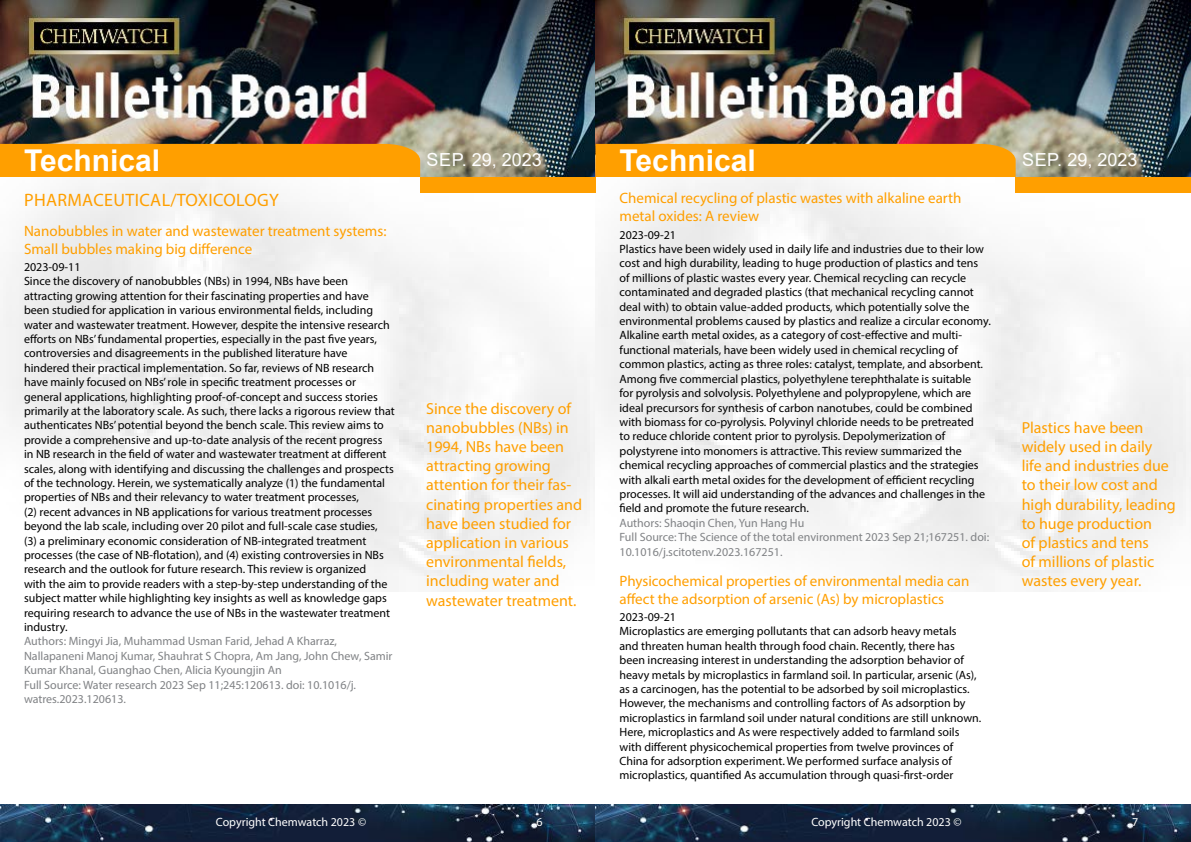
<style>
.page{position:relative;width:1191px;height:842px;background:#fff}
.page>*{position:absolute;margin:0;border:0;box-sizing:border-box;transform-origin:0 0}
.t1{font:700 30px "Arial";color:#fff}
.t2{font:18px "Myriad Pro";letter-spacing:.02em;color:#ff9f00}
.t3{font:18px "Arial";color:#fff}
.t4{font:16px/19.2px "Myriad Pro";color:#ff9f00}
.t5{font:15px/18px "Myriad Pro";color:#ff9f00}
.t6{font:12px/14.4px "Myriad Pro";color:#000}
.t7{font:12px/14.4px "Myriad Pro";color:#808285}
.t8{font:12px "Myriad Pro";color:#fff}
</style>
<div class="page">
<img style="left:0;top:0;width:1191px;height:592px">
<div style="left:420px;top:177px;width:175px;height:15px;background:#ff9f00"></div>
<div style="left:1015px;top:177px;width:176px;height:15px;background:#ff9f00"></div>
<div style="left:0;top:144px;width:420px;height:33px;background:#ff9f00"></div>
<div style="left:595px;top:144px;width:420px;height:33px;background:#ff9f00"></div>
<img style="left:0;top:804px;width:1191px;height:38px">
<h1 class="t1" style="left:24px;top:139px;width:138px">Technical</h1>
<h1 class="t1" style="left:619px;top:139px;width:138px">Technical</h1>
<h2 class="t2" style="left:24px;top:188px;width:256px">PHARMACEUTICAL/TOXICOLOGY</h2>
<p class="t5" style="left:24px;top:221px;width:364px">Nanobubbles in water and wastewater treatment systems:<br>Small bubbles making big difference</p>
<p class="t6" style="left:24px;top:259px;width:372px">2023-09-11<br>Since the discovery of nanobubbles (NBs) in 1994, NBs have been attracting growing attention for their fascinating properties and have been studied for application in various environmental fields, including water and wastewater treatment. However, despite the intensive research efforts on NBs’ fundamental properties, especially in the past five years, controversies and disagreements in the published literature have hindered their practical implementation. So far, reviews of NB research have mainly focused on NBs’ role in specific treatment processes or general applications, highlighting proof-of-concept and success stories primarily at the laboratory scale. As such, there lacks a rigorous review that authenticates NBs’ potential beyond the bench scale. This review aims to provide a comprehensive and up-to-date analysis of the recent progress in NB research in the field of water and wastewater treatment at different scales, along with identifying and discussing the challenges and prospects of the technology. Herein, we systematically analyze (1) the fundamental properties of NBs and their relevancy to water treatment processes,<br>(2) recent advances in NB applications for various treatment processes beyond the lab scale, including over 20 pilot and full-scale case studies,<br>(3) a preliminary economic consideration of NB-integrated treatment processes (the case of NB-flotation), and (4) existing controversies in NBs research and the outlook for future research. This review is organized<br>with the aim to provide readers with a step-by-step understanding of the subject matter while highlighting key insights as well as knowledge gaps requiring research to advance the use of NBs in the wastewater treatment industry.</p>
<p class="t7" style="left:24px;top:634px;width:370px">Authors: Mingyi Jia, Muhammad Usman Farid, Jehad A Kharraz, Nallapaneni Manoj Kumar, Shauhrat S Chopra, Am Jang, John Chew, Samir Kumar Khanal, Guanghao Chen, Alicia Kyoungjin An<br>Full Source: Water research 2023 Sep 11;245:120613. doi: 10.1016/j. watres.2023.120613.</p>
<h2 class="t3" style="left:426px;top:148px;width:117px">Sep. 29, 2023</h2>
<h2 class="t3" style="left:1022px;top:148px;width:117px">Sep. 29, 2023</h2>
<p class="t5" style="left:619px;top:189px;width:343px">Chemical recycling of plastic wastes with alkaline earth metal oxides: A review</p>
<p class="t6" style="left:619px;top:227px;width:373px">2023-09-21<br>Plastics have been widely used in daily life and industries due to their low cost and high durability, leading to huge production of plastics and tens of millions of plastic wastes every year. Chemical recycling can recycle contaminated and degraded plastics (that mechanical recycling cannot deal with) to obtain value-added products, which potentially solve the environmental problems caused by plastics and realize a circular economy.<br>Alkaline earth metal oxides, as a category of cost-effective and multi&shy;functional materials, have been widely used in chemical recycling of common plastics, acting as three roles: catalyst, template, and absorbent.<br>Among five commercial plastics, polyethylene terephthalate is suitable<br>for pyrolysis and solvolysis. Polyethylene and polypropylene, which are ideal precursors for synthesis of carbon nanotubes, could be combined with biomass for co-pyrolysis. Polyvinyl chloride needs to be pretreated<br>to reduce chloride content prior to pyrolysis. Depolymerization of polystyrene into monomers is attractive. This review summarized the chemical recycling approaches of commercial plastics and the strategies with alkali earth metal oxides for the development of efficient recycling processes. It will aid understanding of the advances and challenges in the field and promote the future research.</p>
<p class="t7" style="left:619px;top:515px;width:371px">Authors: Shaoqin Chen, Yun Hang Hu<br>Full Source: The Science of the total environment 2023 Sep 21;167251. doi:<br>10.1016/j.scitotenv.2023.167251.</p>
<p class="t5" style="left:619px;top:571px;width:351px">Physicochemical properties of environmental media can affect the adsorption of arsenic (As) by microplastics</p>
<p class="t6" style="left:619px;top:609px;width:363px">2023-09-21<br>Microplastics are emerging pollutants that can adsorb heavy metals<br>and threaten human health through food chain. Recently, there has been increasing interest in understanding the adsorption behavior of heavy metals by microplastics in farmland soil. In particular, arsenic (As), as a carcinogen, has the potential to be adsorbed by soil microplastics.<br>However, the mechanisms and controlling factors of As adsorption by microplastics in farmland soil under natural conditions are still unknown.<br>Here, microplastics and As were respectively added to farmland soils with different physicochemical properties from twelve provinces of China for adsorption experiment. We performed surface analysis of microplastics, quantified As accumulation through quasi-first-order</p>
<p class="t4" style="left:426px;top:398px;width:157px">Since the discovery of nanobubbles (NBs) in<br>1994, NBs have been attracting growing attention for their fas&shy;cinating properties and have been studied for application in various environmental fields, including water and wastewater treatment.</p>
<h3 class="t4" style="left:1021px;top:417px;width:156px">Plastics have been widely used in daily life and industries due to their low cost and high durability, leading to huge production<br>of plastics and tens<br>of millions of plastic wastes every year.</h3>
<p class="t8" style="left:216px;top:815px;width:152px">Copyright Chemwatch 2023 ©</p>
<p class="t8" style="left:536px;top:815px;width:8px">6</p>
<p class="t8" style="left:811px;top:815px;width:152px">Copyright Chemwatch 2023 ©</p>
<p class="t8" style="left:1132px;top:815px;width:8px">7</p>
</div>
